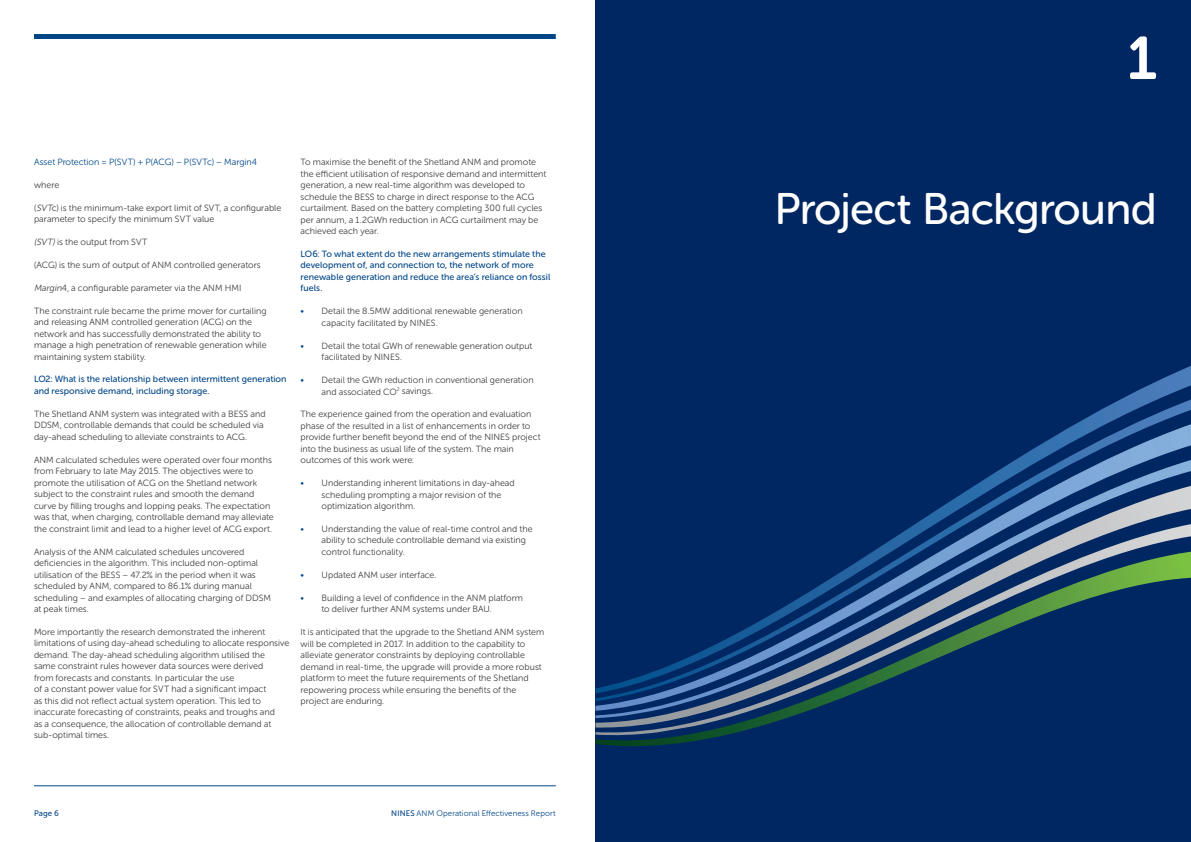
<style>
.page{position:relative;width:1191px;height:842px;background:#fff}
.page>*{position:absolute;margin:0;border:0;box-sizing:border-box;transform-origin:0 0}
.t1{font:60px "Museo Sans Rounded 700";color:#fff}
.t2{font:44px "Museo Sans Rounded 500";letter-spacing:-.015em;color:#fff}
.t3{font:9px/11.5px "Museo Sans Rounded 300";color:#3e3e3f}
.t4{font:9px/11.5px "Museo Sans Rounded 500";letter-spacing:.005em;color:#004687}
.t5{font:9px "Museo Sans Rounded 300";color:#004687}
.t6{font:8px "Museo Sans Rounded 300";letter-spacing:.015em;color:#004687}
.t7{font:8px "Museo Sans Rounded 500";color:#004687}
.s1{font-style:italic}
.s2{color:#004687}
.s3{font-family:"Museo Sans Rounded 500"}
</style>
<div class="page">
<div style="left:595px;top:0;width:596px;height:842px;background:#002761"></div>
<svg style="left:595px;top:736px;width:125px;height:10px"></svg>
<svg style="left:595px;top:728px;width:158px;height:8px"></svg>
<svg style="left:595px;top:718px;width:191px;height:10px"></svg>
<svg style="left:595px;top:711px;width:211px;height:7px"></svg>
<svg style="left:595px;top:701px;width:239px;height:10px"></svg>
<svg style="left:595px;top:693px;width:259px;height:8px"></svg>
<svg style="left:595px;top:366px;width:596px;height:327px"></svg>
<div style="left:34px;top:34px;width:522px;height:5px;background:#004687"></div>
<hr style="left:34px;top:785px;width:522px;height:1px;background:#004687">
<p class="t5" style="left:34px;top:157px;width:225px">Asset Protection = P(SVT) + P(ACG) – P(SVTc) – Margin4</p>
<p class="t3" style="left:34px;top:179px;width:27px">where</p>
<p class="t3" style="left:34px;top:202px;width:249px">(<span class="s1">SVT</span>c) is the minimum-take export limit of SVT, a configurable parameter to specify the minimum SVT value</p>
<p class="t3" style="left:34px;top:236px;width:115px"><span class="s1">(SVT)</span>is the output from SVT</p>
<p class="t3" style="left:34px;top:259px;width:228px">(ACG) is the sum of output of ANM controlled generators</p>
<p class="t3" style="left:34px;top:282px;width:209px"><span class="s1">Margin</span>4, a configurable parameter via the ANM HMI</p>
<p class="t3" style="left:34px;top:305px;width:234px">The constraint rule became the prime mover for curtailing and releasing ANM controlled generation (ACG) on the network and has successfully demonstrated the ability to manage a high penetration of renewable generation while maintaining system stability.</p>
<p class="t4" style="left:34px;top:374px;width:254px">LO2: What is the relationship between intermittent generation and responsive demand, including storage.</p>
<p class="t3" style="left:34px;top:408px;width:233px">The Shetland ANM system was integrated with a BESS and<br>DDSM, controllable demands that could be scheduled via day-ahead scheduling to alleviate constraints to ACG.</p>
<p class="t3" style="left:34px;top:454px;width:241px">ANM calculated schedules were operated over four months from February to late May 2015. The objectives were to promote the utilisation of ACG on the Shetland network subject to the constraint rules and smooth the demand curve by filling troughs and lopping peaks. The expectation was that, when charging, controllable demand may alleviate the constraint limit and lead to a higher level of ACG export.</p>
<p class="t3" style="left:34px;top:546px;width:238px">Analysis of the ANM calculated schedules uncovered deficiencies in the algorithm. This included non-optimal utilisation of the BESS – 47.2% in the period when it was scheduled by ANM, compared to 86.1% during manual scheduling – and examples of allocating charging of DDSM at peak times.</p>
<p class="t3" style="left:34px;top:626px;width:257px">More importantly the research demonstrated the inherent limitations of using day-ahead scheduling to allocate responsive demand. The day-ahead scheduling algorithm utilised the<br>same constraint rules however data sources were derived<br>from forecasts and constants. In particular the use<br>of a constant power value for SVT had a significant impact<br>as this did not reflect actual system operation. This led to inaccurate forecasting of constraints, peaks and troughs and<br>as a consequence, the allocation of controllable demand at sub-optimal times.</p>
<p class="t3" style="left:300px;top:156px;width:247px">To maximise the benefit of the Shetland ANM and promote the efficient utilisation of responsive demand and intermittent generation, a new real-time algorithm was developed to schedule the BESS to charge in direct response to the ACG curtailment. Based on the battery completing 300 full cycles per annum, a 1.2GWh reduction in ACG curtailment may be achieved each year.</p>
<p class="t4" style="left:300px;top:248px;width:251px">LO6: To what extent do the new arrangements stimulate the development of, and connection to, the network of more renewable generation and reduce the area’s reliance on fossil fuels.</p>
<p class="t3" style="left:321px;top:306px;width:203px;text-indent:-21px"><span class="s2">•</span> Detail the 8.5MW additional renewable generation capacity facilitated by NINES.</p>
<p class="t3" style="left:321px;top:340px;width:212px;text-indent:-21px"><span class="s2">•</span> Detail the total GWh of renewable generation output facilitated by NINES.</p>
<p class="t3" style="left:321px;top:374px;width:214px;text-indent:-21px"><span class="s2">•</span> Detail the GWh reduction in conventional generation and associated CO<sup>2</sup> savings.</p>
<p class="t3" style="left:300px;top:408px;width:242px">The experience gained from the operation and evaluation phase of the resulted in a list of enhancements in order to provide further benefit beyond the end of the NINES project into the business as usual life of the system. The main outcomes of this work were:</p>
<p class="t3" style="left:321px;top:477px;width:195px;text-indent:-21px"><span class="s2">•</span> Understanding inherent limitations in day-ahead scheduling prompting a major revision of the optimization algorithm.</p>
<p class="t3" style="left:321px;top:523px;width:213px;text-indent:-21px"><span class="s2">•</span> Understanding the value of real-time control and the ability to schedule controllable demand via existing control functionality.</p>
<p class="t3" style="left:300px;top:569px;width:137px"><span class="s2">•</span> Updated ANM user interface.</p>
<p class="t3" style="left:321px;top:592px;width:203px;text-indent:-21px"><span class="s2">•</span> Building a level of confidence in the ANM platform to deliver further ANM systems under BAU.</p>
<p class="t3" style="left:300px;top:626px;width:245px">It is anticipated that the upgrade to the Shetland ANM system will be completed in 2017. In addition to the capability to alleviate generator constraints by deploying controllable demand in real-time, the upgrade will provide a more robust platform to meet the future requirements of the Shetland repowering process while ensuring the benefits of the project are enduring.</p>
<p class="t7" style="left:34px;top:809px;width:27px">Page 6</p>
<p class="t6" style="left:391px;top:809px;width:166px"><span class="s3">NINES</span> ANM Operational Effectiveness Report</p>
<h1 class="t1" style="left:1127px;top:25px;width:31px">1</h1>
<h2 class="t2" style="left:774px;top:184px;width:384px">Project Background</h2>
</div>
